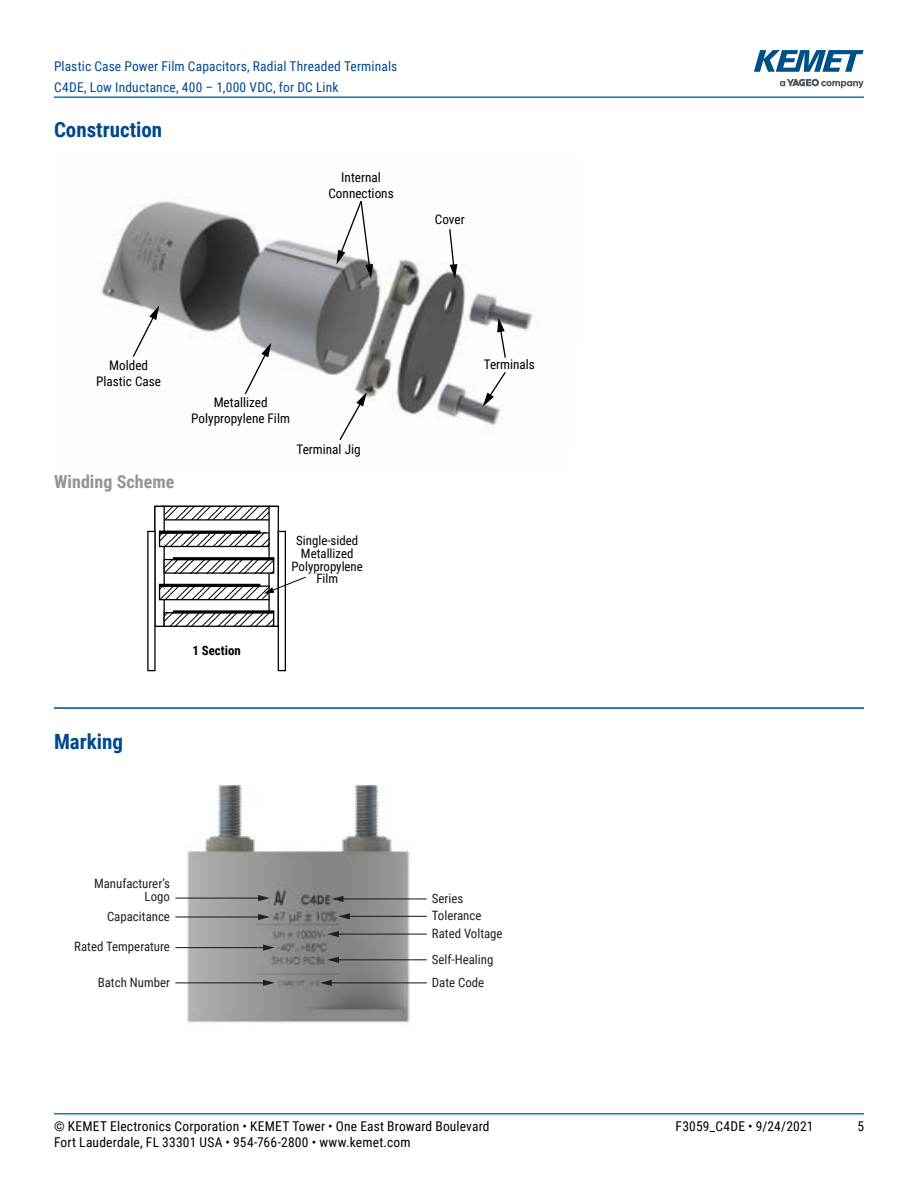
<style>
.page{position:relative;width:918px;height:1188px;background:#fff}
.page>*{position:absolute;margin:0;border:0;box-sizing:border-box;transform-origin:0 0}
.t1{font:700 21px "Roboto Condensed";color:#004990}
.t2{font:700 18px "Roboto Condensed";letter-spacing:.005em;color:#939598}
.t3{font:13.5px "Roboto Condensed";letter-spacing:.015em;color:#000}
.t4{font:13.5px/21px "Roboto Condensed";letter-spacing:.015em;color:#004990}
.t5{font:13.2px/15.9px "Roboto Condensed";color:#000;text-align:center}
.t6{font:12.9px/17.5px "Roboto Condensed";color:#231f20}
.t7{font:12.9px/12.9px "Roboto Condensed";color:#000;text-align:center}
.t8{font:700 12.9px "Roboto Condensed";color:#000}
</style>
<div class="page">
<hr style="left:54px;top:1113px;width:810px;height:2px;background:#007dc3">
<hr style="left:54px;top:96px;width:810px;height:2px;background:#007dc3">
<svg style="left:780px;top:79px;width:84px;height:9px"></svg>
<svg style="left:754px;top:50px;width:110px;height:22px"></svg>
<hr style="left:54px;top:707px;width:810px;height:2px;background:#004990">
<img style="left:101px;top:201px;width:432px;height:225px">
<svg style="left:337px;top:201px;width:36px;height:78px"></svg>
<svg style="left:483px;top:370px;width:24px;height:37px"></svg>
<svg style="left:497px;top:318px;width:10px;height:41px"></svg>
<svg style="left:448px;top:228px;width:9px;height:51px"></svg>
<svg style="left:132px;top:305px;width:27px;height:53px"></svg>
<svg style="left:244px;top:343px;width:27px;height:53px"></svg>
<svg style="left:338px;top:392px;width:29px;height:49px"></svg>
<svg style="left:165px;top:508px;width:103px;height:11px"></svg>
<div style="left:162px;top:506px;width:109px;height:15px;border:1px solid #000"></div>
<div style="left:269px;top:506px;width:9px;height:120px;background:#fff"></div>
<div style="left:268px;top:506px;width:11px;height:121px;border:1px solid #000"></div>
<div style="left:155px;top:506px;width:9px;height:120px;background:#fff"></div>
<div style="left:154px;top:506px;width:11px;height:121px;border:1px solid #000"></div>
<svg style="left:161px;top:534px;width:107px;height:11px"></svg>
<div style="left:159px;top:532px;width:111px;height:15px;border:1px solid #000"></div>
<svg style="left:166px;top:561px;width:106px;height:11px"></svg>
<div style="left:164px;top:559px;width:110px;height:15px;border:1px solid #000"></div>
<svg style="left:161px;top:588px;width:107px;height:10px"></svg>
<div style="left:159px;top:586px;width:111px;height:14px;border:1px solid #000"></div>
<svg style="left:166px;top:614px;width:106px;height:11px"></svg>
<div style="left:164px;top:612px;width:110px;height:15px;border:1px solid #000"></div>
<div style="left:159px;top:531px;width:101px;height:3px;border:1px solid #000"></div>
<div style="left:159px;top:584px;width:101px;height:3px;border:1px solid #000"></div>
<div style="left:173px;top:557px;width:101px;height:3px;border:1px solid #000"></div>
<div style="left:173px;top:610px;width:101px;height:3px;border:1px solid #000"></div>
<div style="left:147px;top:531px;width:9px;height:140px;border:1px solid #000"></div>
<div style="left:278px;top:531px;width:8px;height:140px;border:1px solid #000"></div>
<svg style="left:262px;top:576px;width:44px;height:18px"></svg>
<img style="left:175px;top:784px;width:252px;height:239px">
<hr style="left:341px;top:898px;width:86px;height:1px;background:#231f20">
<svg style="left:332px;top:896px;width:12px;height:6px"></svg>
<hr style="left:175px;top:898px;width:85px;height:1px;background:#231f20">
<svg style="left:258px;top:895px;width:12px;height:6px"></svg>
<hr style="left:175px;top:916px;width:85px;height:2px;background:#231f20">
<svg style="left:258px;top:914px;width:12px;height:6px"></svg>
<hr style="left:175px;top:947px;width:90px;height:1px;background:#231f20">
<svg style="left:263px;top:945px;width:12px;height:6px"></svg>
<hr style="left:175px;top:982px;width:90px;height:1px;background:#231f20">
<svg style="left:263px;top:980px;width:12px;height:6px"></svg>
<hr style="left:348px;top:916px;width:79px;height:1px;background:#231f20">
<svg style="left:338px;top:913px;width:12px;height:6px"></svg>
<hr style="left:337px;top:934px;width:90px;height:1px;background:#231f20">
<svg style="left:327px;top:931px;width:12px;height:6px"></svg>
<hr style="left:337px;top:959px;width:90px;height:1px;background:#231f20">
<svg style="left:327px;top:957px;width:12px;height:6px"></svg>
<hr style="left:330px;top:982px;width:97px;height:1px;background:#231f20">
<svg style="left:320px;top:980px;width:12px;height:6px"></svg>
<p class="t4" style="left:54px;top:55px;width:345px">Plastic Case Power Film Capacitors, Radial Threaded Terminals<br>C4DE, Low Inductance, 400 – 1,000 VDC, for DC Link</p>
<h1 class="t1" style="left:54px;top:115px;width:110px">Construction</h1>
<p class="t5" style="left:328px;top:169px;width:67px">Internal<br>Connections</p>
<p class="t5" style="left:435px;top:211px;width:31px">Cover</p>
<p class="t5" style="left:96px;top:357px;width:66px">Molded<br>Plastic Case</p>
<h2 class="t2" style="left:54px;top:469px;width:122px">Winding Scheme</h2>
<p class="t5" style="left:191px;top:394px;width:100px">Metallized<br>Polypropylene Film</p>
<p class="t5" style="left:296px;top:441px;width:66px">Terminal Jig</p>
<p class="t7" style="left:292px;top:533px;width:73px">Single-sided<br>Metallized<br>Polypropylene<br>Film</p>
<p class="t8" style="left:192px;top:642px;width:50px">1 Section</p>
<h1 class="t1" style="left:54px;top:727px;width:71px">Marking</h1>
<p class="t6" style="left:94px;top:877px;width:78px;line-height:12.9px;text-align:right">Manufacturer’s<br>Logo</p>
<p class="t6" style="left:107px;top:907px;width:64px">Capacitance</p>
<p class="t6" style="left:74px;top:938px;width:97px">Rated Temperature</p>
<p class="t6" style="left:98px;top:973px;width:74px">Batch Number</p>
<p class="t5" style="left:484px;top:356px;width:53px">Terminals</p>
<p class="t6" style="left:432px;top:889px;width:72px">Series<br>Tolerance<br>Rated Voltage</p>
<p class="t6" style="left:432px;top:947px;width:63px;line-height:23.1px">Self-Healing<br>Date Code</p>
<p class="t3" style="left:54px;top:1116px;width:437px">© KEMET Electronics Corporation • KEMET Tower • One East Broward Boulevard</p>
<p class="t3" style="left:676px;top:1116px;width:140px">F3059_C4DE • 9/24/2021</p>
<p class="t3" style="left:857px;top:1116px;width:8px">5</p>
<p class="t3" style="left:54px;top:1133px;width:358px">Fort Lauderdale, FL 33301 USA • 954-766-2800 • www.kemet.com</p>
<p class="t7" style="left:295px;top:1119px;width:66px">Impregnated<br>Paper</p>
</div>
